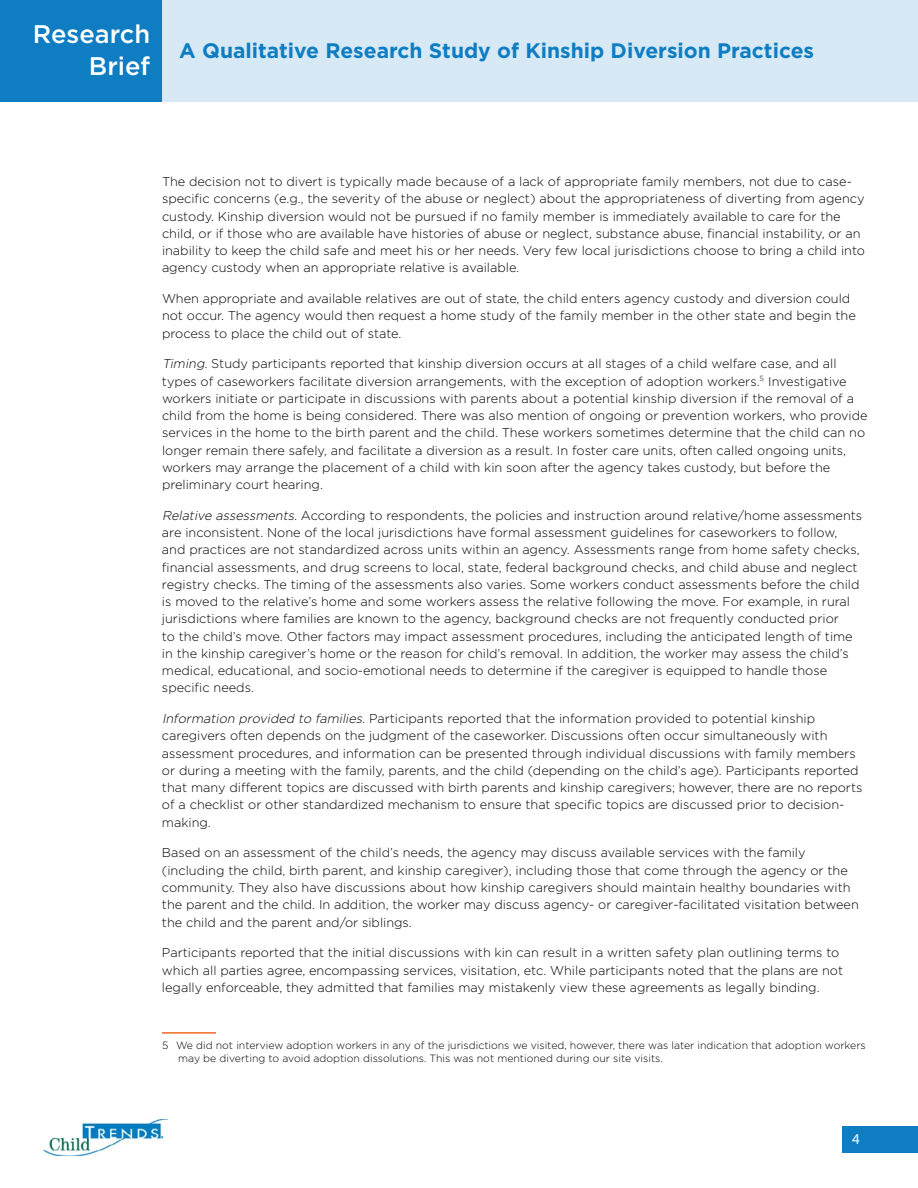
<style>
.page{position:relative;width:918px;height:1188px;background:#fff}
.page>*{position:absolute;margin:0;border:0;box-sizing:border-box;transform-origin:0 0}
.t1{font:500 25.5px/31.5px "Gotham";color:#fff;text-align:right}
.t2{font:700 21px "Gotham";color:#0e7dc2}
.t3{font:15px "Myriad Pro";color:#fff}
.t4{font:300 12.75px/17.2px "Gotham";color:#000}
.t5{font:300 10.5px/12.8px "Gotham";color:#000}
.s1{font-style:inherit}
.s2{font-style:italic}
</style>
<div class="page">
<img style="left:44px;top:1119px;width:123px;height:36px">
<div style="left:0;top:0;width:918px;height:102px;background:#d6e9f4"></div>
<div style="left:0;top:0;width:162px;height:102px;background:#0e7dc2"></div>
<div style="left:842px;top:1126px;width:76px;height:27px;background:#0e7dc2"></div>
<hr style="left:162px;top:1032px;width:54px;height:2px;background:#f26722">
<h1 class="t1" style="left:33px;top:18px;width:119px">Research<br>Brief</h1>
<h2 class="t2" style="left:179px;top:36px;width:636px">A Qualitative Research Study of Kinship Diversion Practices</h2>
<p class="t4" style="left:162px;top:173px;width:705px">The decision not to divert is typically made because of a lack of appropriate family members, not due to case&shy;specific concerns (e.g., the severity of the abuse or neglect) about the appropriateness of diverting from agency custody. <span class="s1">K</span>inship diversion would not be pursued if no family member is immediately available to care for the child, or if those who are available have histories of abuse or neglect, substance abuse, financial instability, or an inability to keep the child safe and meet his or her needs. Very few local jurisdictions choose to bring a child into agency custody when an appropriate relative is available.</p>
<p class="t4" style="left:162px;top:290px;width:695px">When appropriate and available relatives are out of state, the child enters agency custody and diversion could not occur. The agency would then request a home study of the family member in the other state and begin the process to place the child out of state.</p>
<p class="t4" style="left:162px;top:355px;width:707px"><span class="s2">Timing.</span>Study participants reported that kinship diversion occurs at all stages of a child welfare case, and all types of caseworkers facilitate diversion arrangements, with the exception of adoption workers.<sup>5</sup> Investigative workers initiate or participate in discussions with parents about a potential kinship diversion if the removal of a child from the home is being considered. There was also mention of ongoing or prevention workers, who provide services in the home to the birth parent and the child. These workers sometimes determine that the child can no longer remain there safely, and facilitate a diversion as a result. In foster care units, often called ongoing units, workers may arrange the placement of a child with kin soon after the agency takes custody, but before the preliminary court hearing.</p>
<p class="t4" style="left:162px;top:507px;width:702px"><span class="s2">Relative assessments.</span> According to respondents, the policies and instruction around relative/home assessments are inconsistent. None of the local jurisdictions have formal assessment guidelines for caseworkers to follow, and practices are not standardized across units within an agency. Assessments range from home safety checks, financial assessments, and drug screens to local, state, federal background checks, and child abuse and neglect registry checks. The timing of the assessments also varies. Some workers conduct assessments before the child is moved to the relative’s home and some workers assess the relative following the move. For example, in rural jurisdictions where families are known to the agency, background checks are not frequently conducted prior<br>to the child’s move. Other factors may impact assessment procedures, including the anticipated length of time in the kinship caregiver’s home or the reason for child’s removal. In addition, the worker may assess the child’s medical, educational, and socio-emotional needs to determine if the caregiver is equipped to handle those specific needs.</p>
<p class="t4" style="left:162px;top:710px;width:702px"><span class="s2">Information provided to families.</span> Participants reported that the information provided to potential kinship caregivers often depends on the judgment of the caseworker. Discussions often occur simultaneously with assessment procedures, and information can be presented through individual discussions with family members or during a meeting with the family, parents, and the child (depending on the child’s age). Participants reported that many different topics are discussed with birth parents and kinship caregivers; however, there are no reports of a checklist or other standardized mechanism to ensure that specific topics are discussed prior to decision&shy;making.</p>
<p class="t4" style="left:162px;top:844px;width:698px">Based on an assessment of the child’s needs, the agency may discuss available services with the family (including the child, birth parent, and kinship caregiver), including those that come through the agency or the community. They also have discussions about how kinship caregivers should maintain healthy boundaries with the parent and the child. In addition, the worker may discuss agency- or caregiver-facilitated visitation between the child and the parent and/or siblings.</p>
<p class="t4" style="left:162px;top:944px;width:683px">Participants reported that the initial discussions with kin can result in a written safety plan outlining terms to which all parties agree, encompassing services, visitation, etc. While participants noted that the plans are not legally enforceable, they admitted that families may mistakenly view these agreements as legally binding.</p>
<p class="t5" style="left:178px;top:1039px;width:689px;text-indent:-16px">5 We did not interview adoption workers in any of the jurisdictions we visited, however, there was later indication that adoption workers may be diverting to avoid adoption dissolutions. This was not mentioned during our site visits.</p>
<p class="t3" style="left:852px;top:1130px;width:9px">4</p>
</div>
